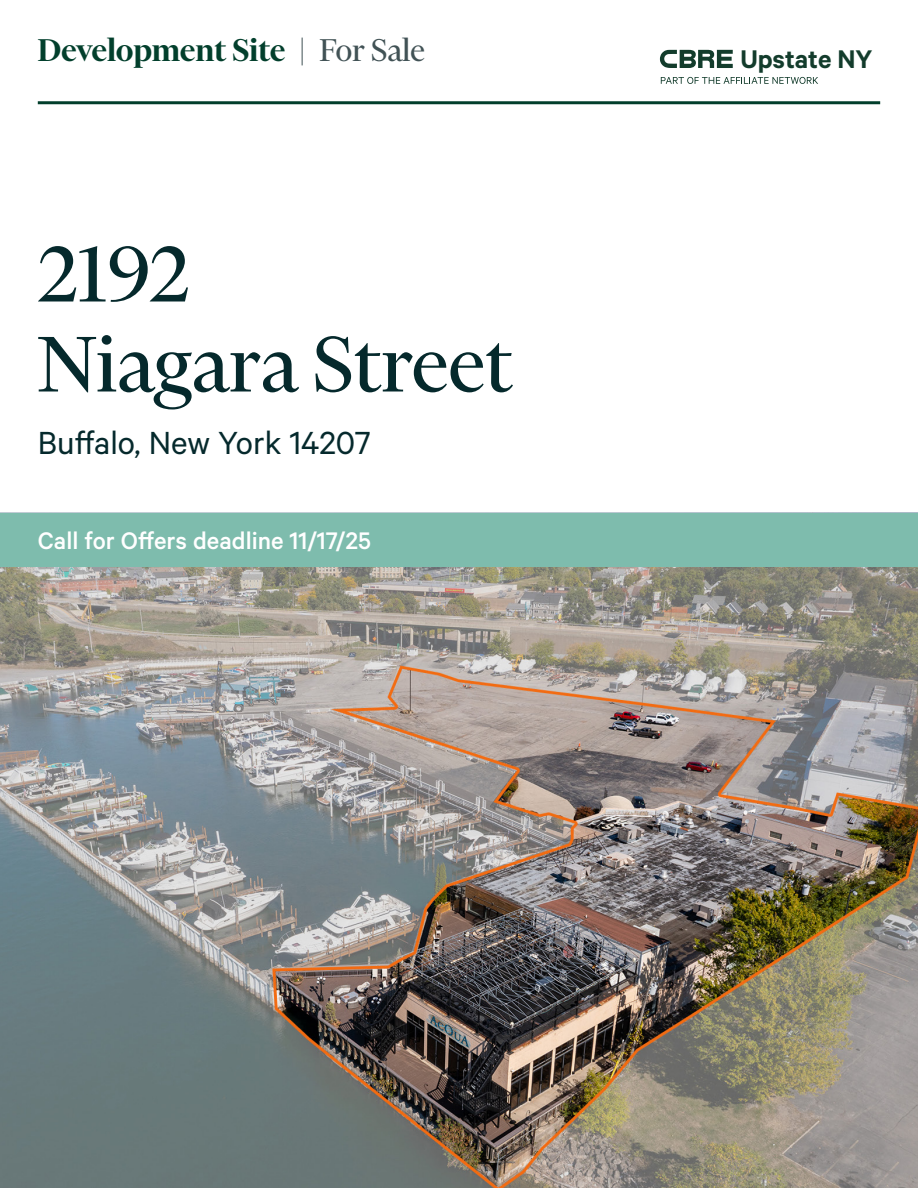
<style>
.page{position:relative;width:918px;height:1188px;background:#fff}
.page>*{position:absolute;margin:0;border:0;box-sizing:border-box;transform-origin:0 0}
.t1{font:90px/90px "Financier Display";color:#05292c}
.t2{font:600 36px "Financier Display";color:#023f2c}
.t3{font:36px "Calibre";color:#05292c}
.t4{font:600 28.8px "Calibre";color:#133c2c}
.t5{font:500 27px "Calibre";color:#fff}
.s1{font-weight:400;color:#415255}
</style>
<div class="page">
<img style="left:0;top:567px;width:918px;height:621px">
<hr style="left:38px;top:101px;width:842px;height:3px;background:#023f2c">
<svg style="left:660px;top:50px;width:73px;height:18px"></svg>
<svg style="left:661px;top:77px;width:157px;height:7px"></svg>
<div style="left:0;top:513px;width:918px;height:54px;background:#7ebcad"></div>
<h2 class="t2" style="left:38px;top:26px;width:389px">Development Site <span class="s1">| For Sale</span></h2>
<h1 class="t1" style="left:38px;top:229px;width:476px">2192<br>Niagara Street</h1>
<h2 class="t3" style="left:38px;top:422px;width:334px">Buffalo, New York 14207</h2>
<p class="t5" style="left:38px;top:525px;width:335px">Call for Offers deadline 11/17/25</p>
<p class="t4" style="left:740px;top:42px;width:134px">Upstate NY</p>
</div>
